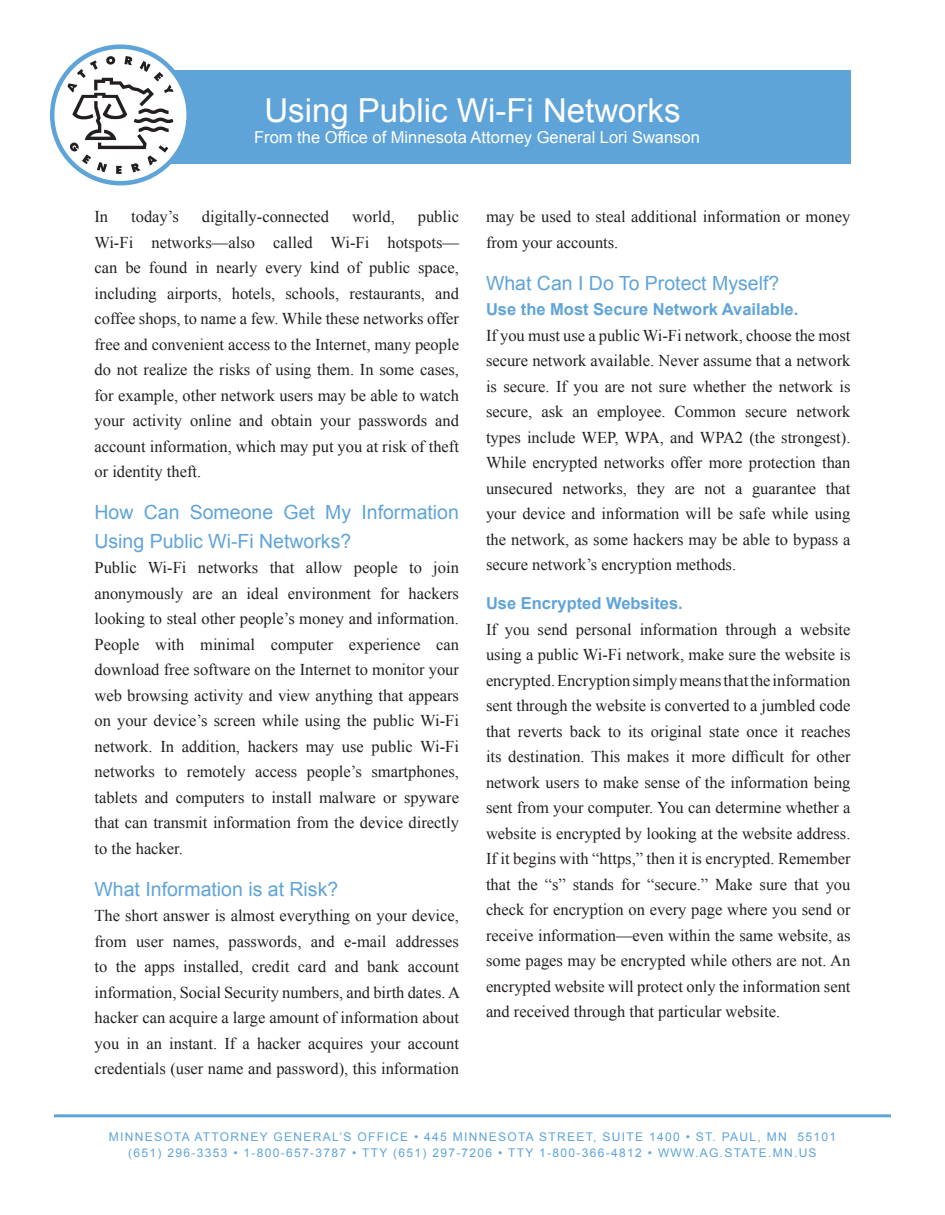
<style>
.page{position:relative;width:945px;height:1215px;background:#fff}
.page>*{position:absolute;margin:0;border:0;box-sizing:border-box;transform-origin:0 0}
.h1{font:33px "Arial";color:#fff}
.h4{font:19.5px/28.5px "Arial";color:#5fa4d9}
.p_1{font:16.5px/25.5px "Times New Roman";color:#231f20;text-align:justify}
.p{font:16.5px/25.5px "Times New Roman";color:#231f20;text-align:justify}
.t1{font:16.5px "Arial";color:#fff}
.p_1-2{font:700 16.5px "Arial";color:#5fa4d9}
.p-2{font:700 16.5px "Arial";color:#5fa4d9}
.t2{font:12px/16.5px "Arial";letter-spacing:.11em;color:#5fa4d9;text-align:center}
</style>
<div class="page">
<hr style="left:54px;top:1114px;width:837px;height:3px;background:#5fa4d9">
<div style="left:74px;top:70px;width:776px;height:94px;background:#5fa4d9"></div>
<svg style="left:52px;top:47px;width:137px;height:136px"></svg>
<svg style="left:67px;top:56px;width:107px;height:118px"></svg>
<div style="left:50px;top:44px;width:141px;height:141px;border:4px solid #5fa4d9;border-radius:50%"></div>
<p class="h1" style="left:264px;top:89px;width:418px">Using Public Wi-Fi Networks</p>
<p class="t1" style="left:254px;top:127px;width:447px">From the Office of Minnesota Attorney General Lori Swanson</p>
<p class="p" style="left:94px;top:204px;width:366px;text-indent:323px">public Wi-Fi networks—also called Wi-Fi hotspots— can be found in nearly every kind of public space, including airports, hotels, schools, restaurants, and coffee shops, to name a few. While these networks offer free and convenient access to the Internet, many people do not realize the risks of using them. In some cases, for example, other network users may be able to watch your activity online and obtain your passwords and account information, which may put you at risk of theft or identity theft.</p>
<p class="h4" style="left:94px;top:498px;width:366px">How Can Someone Get My Information<br>Using Public Wi-Fi Networks?</p>
<p class="p_1" style="left:94px;top:555px;width:366px">Public Wi-Fi networks that allow people to join anonymously are an ideal environment for hackers looking to steal other people’s money and information.<br>People with minimal computer experience can download free software on the Internet to monitor your web browsing activity and view anything that appears on your device’s screen while using the public Wi-Fi network. In addition, hackers may use public Wi-Fi networks to remotely access people’s smartphones, tablets and computers to install malware or spyware that can transmit information from the device directly to the hacker.</p>
<p class="h4" style="left:94px;top:875px;width:245px">What Information is at Risk?</p>
<p class="p_1" style="left:94px;top:903px;width:367px">The short answer is almost everything on your device, from user names, passwords, and e-mail addresses to the apps installed, credit card and bank account information, Social Security numbers, and birth dates. A hacker can acquire a large amount of information about you in an instant. If a hacker acquires your account credentials (user name and password), this information</p>
<p class="p" style="left:94px;top:204px;width:15px">In</p>
<p class="p" style="left:131px;top:204px;width:49px">today’s</p>
<p class="p" style="left:202px;top:204px;width:129px">digitally-connected</p>
<p class="p" style="left:352px;top:204px;width:44px">world,</p>
<p class="p_1" style="left:486px;top:204px;width:366px">may be used to steal additional information or money from your accounts.</p>
<p class="h4" style="left:486px;top:269px;width:295px">What Can I Do To Protect Myself?</p>
<p class="p_1-2" style="left:486px;top:298px;width:314px">Use the Most Secure Network Available.</p>
<p class="p_1" style="left:486px;top:322px;width:366px">If you must use a public Wi-Fi network, choose the most secure network available. Never assume that a network is secure. If you are not sure whether the network is secure, ask an employee. Common secure network types include WEP, WPA, and WPA2 (the strongest).<br>While encrypted networks offer more protection than unsecured networks, they are not a guarantee that your device and information will be safe while using the network, as some hackers may be able to bypass a secure network’s encryption methods.</p>
<p class="p-2" style="left:486px;top:592px;width:198px">Use Encrypted Websites.</p>
<p class="p_1" style="left:486px;top:616px;width:366px">If you send personal information through a website using a public Wi-Fi network, make sure the website is encrypted. Encryption simply means that the information sent through the website is converted to a jumbled code that reverts back to its original state once it reaches its destination. This makes it more difficult for other network users to make sense of the information being sent from your computer. You can determine whether a website is encrypted by looking at the website address.<br>If it begins with “https,” then it is encrypted. Remember that the “s” stands for “secure.” Make sure that you check for encryption on every page where you send or receive information—even within the same website, as some pages may be encrypted while others are not. An encrypted website will protect only the information sent and received through that particular website.</p>
<p class="t2" style="left:109px;top:1128px;width:729px">MINNESOTA ATTORNEY GENERAL’S OFFICE • 445 MINNESOTA STREET, SUITE 1400 • ST. PAUL, MN 55101 (651) 296-3353 • 1-800-657-3787 • TTY (651) 297-7206 • TTY 1-800-366-4812 • WWW.AG.STATE.MN.US</p>
</div>
